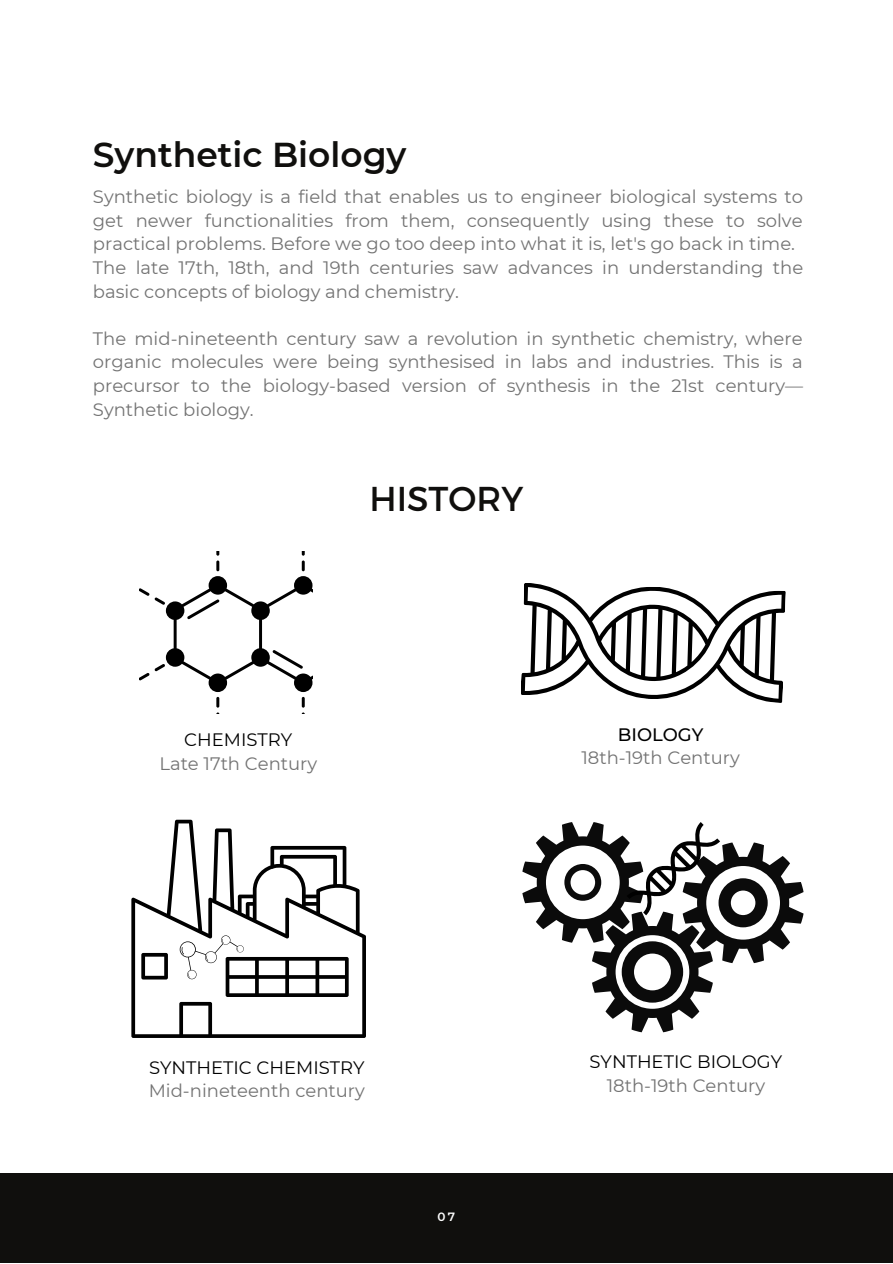
<style>
.page{position:relative;width:893px;height:1264px;background:#fff}
.page>*{position:absolute;margin:0;border:0;box-sizing:border-box;transform-origin:0 0}
.t1{font:600 34.5px "Montserrat";color:#100f0d}
.t2{font:34.5px "Montserrat";color:#100f0d}
.t3{font:18px/23.5px "Montserrat";color:#737373}
.t4{font:18px "Montserrat";color:#000}
.t5{font:500 18px "Montserrat";color:#000}
.t6{font:600 12px "Montserrat";color:#fff}
</style>
<div class="page">
<div style="left:0;top:1173px;width:892px;height:89px;background:#100f0d"></div>
<svg style="left:521px;top:583px;width:264px;height:120px"></svg>
<svg style="left:139px;top:551px;width:173px;height:162px"></svg>
<svg style="left:131px;top:819px;width:235px;height:218px"></svg>
<svg style="left:141px;top:952px;width:27px;height:27px"></svg>
<svg style="left:180px;top:935px;width:168px;height:62px"></svg>
<svg style="left:522px;top:822px;width:281px;height:210px"></svg>
<h1 class="t1" style="left:93px;top:133px;width:315px">Synthetic Biology</h1>
<p class="t3" style="left:93px;top:185px;width:711px">Synthetic biology is a field that enables us to engineer biological systems to get newer functionalities from them, consequently using these to solve practical problems. Before we go too deep into what it is, let's go back in time.<br>The late 17th, 18th, and 19th centuries saw advances in understanding the basic concepts of biology and chemistry.</p>
<p class="t3" style="left:93px;top:326px;width:711px;text-align:justify">The mid-nineteenth century saw a revolution in synthetic chemistry, where organic molecules were being synthesised in labs and industries. This is a precursor to the biology-based version of synthesis in the 21st century— Synthetic biology.</p>
<h1 class="t2" style="left:369px;top:476px;width:155px">HISTORY</h1>
<p class="t4" style="left:184px;top:729px;width:109px">CHEMISTRY</p>
<p class="t3" style="left:159px;top:751px;width:159px">Late 17th Century</p>
<p class="t5" style="left:617px;top:723px;width:87px">BIOLOGY</p>
<p class="t3" style="left:581px;top:746px;width:160px">18th-19th Century</p>
<p class="t4" style="left:149px;top:1056px;width:217px">SYNTHETIC CHEMISTRY</p>
<p class="t3" style="left:149px;top:1078px;width:218px">Mid-nineteenth century</p>
<p class="t6" style="left:437px;top:1208px;width:19px">07</p>
<p class="t4" style="left:589px;top:1050px;width:194px">SYNTHETIC BIOLOGY</p>
<p class="t3" style="left:606px;top:1073px;width:160px">18th-19th Century</p>
</div>
